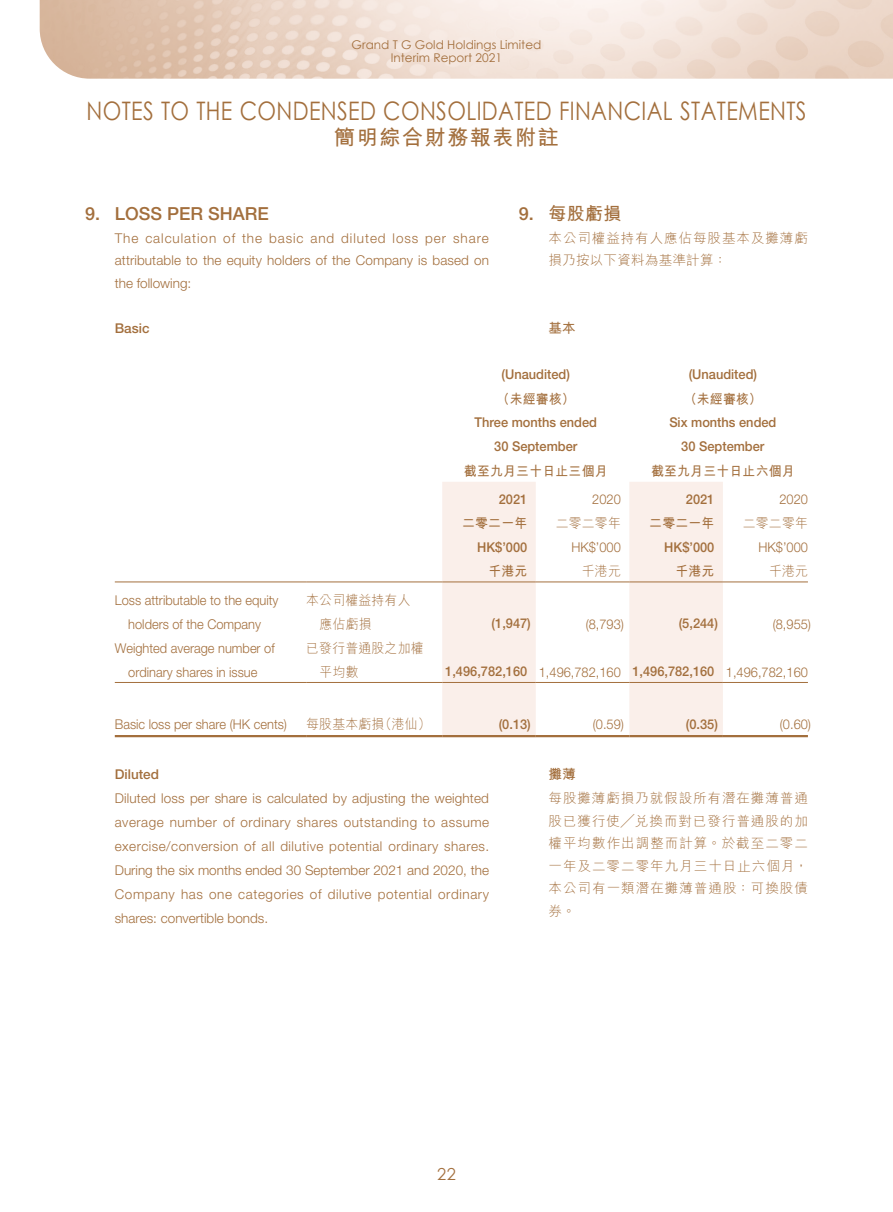
<style>
.page{position:relative;width:893px;height:1212px;background:#fff}
.page>*{position:absolute;margin:0;border:0;box-sizing:border-box;transform-origin:0 0}
.t1{font:25.5px "Century Gothic";letter-spacing:.02em;color:#a36f3d;scale:.84 1}
.t2{font:700 21px "M Hei HK";letter-spacing:.08em;color:#a36f3d}
.t3{font:500 18px "Helvetica Neue LT Std";color:#a36f3d}
.t4{font:700 18px "M Hei HK";color:#a36f3d}
.t5{font:16.5px "Century Gothic";color:#a36f3d}
.t6{font:300 13.5px/24px "Helvetica Neue LT Std";color:#a36f3d;text-align:justify}
.t7{font:500 13.5px/24px "Helvetica Neue LT Std";color:#a36f3d;text-align:center;scale:.95 1}
.t8{font:300 13.5px/24px "Helvetica Neue LT Std";color:#a36f3d;text-align:center;scale:.95 1}
.t9{font:300 13.5px/22.5px "M Hei HK";letter-spacing:.07em;color:#a36f3d}
.t10{font:700 13.5px "M Hei HK";letter-spacing:.02em;color:#a36f3d;scale:.95 1}
.t11{font:300 13.5px/24px "M Hei HK";letter-spacing:.02em;color:#a36f3d;scale:.95 1}
.t12{font:300 13.5px "M Hei HK";letter-spacing:.07em;color:#a36f3d;scale:.95 1}
.t13{font:500 13.5px "Helvetica Neue LT Std";color:#a36f3d}
.t14{font:700 13.5px "M Hei HK";letter-spacing:.02em;color:#a36f3d}
.t15{font:12px/13.5px "Century Gothic";color:#a36f3d;text-align:center}
.s1{font-family:"Helvetica Neue LT Std";font-weight:500}
.s2{font-weight:300}
</style>
<div class="page">
<img style="left:40px;top:0;width:853px;height:79px">
<svg style="left:442px;top:482px;width:281px;height:253px;fill:#faefea"></svg>
<hr style="left:115px;top:581px;width:191px;height:1px;background:#a36f3d">
<hr style="left:306px;top:581px;width:136px;height:1px;background:#a36f3d">
<hr style="left:442px;top:581px;width:94px;height:1px;background:#a36f3d">
<hr style="left:536px;top:581px;width:93px;height:1px;background:#a36f3d">
<hr style="left:629px;top:581px;width:94px;height:1px;background:#a36f3d">
<hr style="left:723px;top:581px;width:85px;height:1px;background:#a36f3d">
<hr style="left:115px;top:682px;width:191px;height:1px;background:#a36f3d">
<hr style="left:306px;top:682px;width:136px;height:1px;background:#a36f3d">
<hr style="left:442px;top:682px;width:94px;height:1px;background:#a36f3d">
<hr style="left:536px;top:682px;width:93px;height:1px;background:#a36f3d">
<hr style="left:629px;top:682px;width:94px;height:1px;background:#a36f3d">
<hr style="left:723px;top:682px;width:85px;height:1px;background:#a36f3d">
<hr style="left:115px;top:735px;width:191px;height:2px;background:#a36f3d">
<hr style="left:306px;top:735px;width:136px;height:2px;background:#a36f3d">
<hr style="left:442px;top:735px;width:94px;height:2px;background:#a36f3d">
<hr style="left:536px;top:735px;width:93px;height:2px;background:#a36f3d">
<hr style="left:629px;top:735px;width:94px;height:2px;background:#a36f3d">
<hr style="left:723px;top:735px;width:85px;height:2px;background:#a36f3d">
<p class="t15" style="left:352px;top:37px;width:191px">Grand T G Gold Holdings Limited<br>Interim Report 2021</p>
<h1 class="t1" style="left:86px;top:93px;width:859px">NOTES TO THE CONDENSED CONSOLIDATED FINANCIAL STATEMENTS</h1>
<h2 class="t2" style="left:334px;top:122px;width:226px">簡明綜合財務報表附註</h2>
<h3 class="t3" style="left:85px;top:203px;width:185px">9. LOSS PER SHARE</h3>
<p class="t6" style="left:115px;top:226px;width:376px;line-height:22.5px">The calculation of the basic and diluted loss per share attributable to the equity holders of the Company is based on the following:</p>
<p class="t13" style="left:115px;top:320px;width:36px">Basic</p>
<h3 class="t4" style="left:519px;top:200px;width:104px"><span class="s1">9.</span> 每股虧損</h3>
<p class="t9" style="left:549px;top:226px;width:261px">本公司權益持有人應佔每股基本及攤薄虧損乃按以下資料為基準計算：</p>
<p class="t14" style="left:549px;top:318px;width:29px">基本</p>
<p class="t8" style="left:115px;top:587px;width:174px">Loss attributable to the equity holders of the Company</p>
<p class="t11" style="left:320px;top:587px;width:97px;text-indent:-13px">本公司權益持有人應佔虧損</p>
<p class="t8" style="left:115px;top:635px;width:170px">Weighted average number of ordinary shares in issue</p>
<p class="t11" style="left:320px;top:635px;width:111px;text-indent:-13px">已發行普通股之加權平均數</p>
<p class="t7" style="left:502px;top:362px;width:74px">(Unaudited)</p>
<p class="t7" style="left:689px;top:362px;width:74px">(Unaudited)</p>
<p class="t10" style="left:497px;top:389px;width:83px">（未經審核）</p>
<p class="t10" style="left:684px;top:389px;width:83px">（未經審核）</p>
<p class="t7" style="left:474px;top:410px;width:131px">Three months ended<br>30 September</p>
<p class="t7" style="left:669px;top:410px;width:114px">Six months ended<br>30 September</p>
<p class="t10" style="left:464px;top:461px;width:153px">截至九月三十日止三個月</p>
<p class="t10" style="left:651px;top:461px;width:153px">截至九月三十日止六個月</p>
<p class="t7" style="left:499px;top:486px;width:32px">2021</p>
<p class="t8" style="left:592px;top:487px;width:32px">2020</p>
<p class="t7" style="left:686px;top:486px;width:32px">2021</p>
<p class="t8" style="left:779px;top:487px;width:32px">2020</p>
<p class="t10" style="left:462px;top:513px;width:70px">二零二一年</p>
<p class="t12" style="left:556px;top:516px;width:70px">二零二零年</p>
<p class="t10" style="left:649px;top:513px;width:70px">二零二一年</p>
<p class="t12" style="left:743px;top:516px;width:70px">二零二零年</p>
<p class="t7" style="left:477px;top:534px;width:54px">HK$’000</p>
<p class="t8" style="left:571px;top:535px;width:54px">HK$’000</p>
<p class="t7" style="left:664px;top:534px;width:54px">HK$’000</p>
<p class="t8" style="left:758px;top:535px;width:54px">HK$’000</p>
<p class="t10" style="left:488px;top:561px;width:43px">千港元</p>
<p class="t12" style="left:582px;top:564px;width:43px">千港元</p>
<p class="t10" style="left:675px;top:561px;width:43px">千港元</p>
<p class="t12" style="left:769px;top:564px;width:43px">千港元</p>
<p class="t7" style="left:492px;top:611px;width:43px">(1,947)</p>
<p class="t8" style="left:586px;top:611px;width:42px">(8,793)</p>
<p class="t7" style="left:679px;top:611px;width:43px">(5,244)</p>
<p class="t8" style="left:773px;top:611px;width:42px">(8,955)</p>
<p class="t7" style="left:445px;top:659px;width:383px">1,496,782,160 <span class="s2">1,496,782,160</span> 1,496,782,160 <span class="s2">1,496,782,160</span></p>
<p class="t8" style="left:115px;top:712px;width:183px">Basic loss per share (HK cents)</p>
<p class="t11" style="left:306px;top:712px;width:132px">每股基本虧損（港仙）</p>
<p class="t7" style="left:499px;top:712px;width:35px">(0.13)</p>
<p class="t8" style="left:593px;top:712px;width:34px">(0.59)</p>
<p class="t7" style="left:686px;top:712px;width:35px">(0.35)</p>
<p class="t8" style="left:780px;top:712px;width:34px">(0.60)</p>
<p class="t13" style="left:115px;top:766px;width:46px">Diluted</p>
<p class="t6" style="left:115px;top:786px;width:376px">Diluted loss per share is calculated by adjusting the weighted average number of ordinary shares outstanding to assume exercise/conversion of all dilutive potential ordinary shares.<br>During the six months ended 30 September 2021 and 2020, the Company has one categories of dilutive potential ordinary shares: convertible bonds.</p>
<p class="t14" style="left:549px;top:764px;width:29px">攤薄</p>
<p class="t9" style="left:549px;top:787px;width:261px;text-align:justify">每股攤薄虧損乃就假設所有潛在攤薄普通股已獲行使╱兌換而對已發行普通股的加權平均數作出調整而計算。於截至二零二一年及二零二零年九月三十日止六個月，本公司有一類潛在攤薄普通股：可換股債券。</p>
<p class="t5" style="left:437px;top:1162px;width:20px">22</p>
</div>
